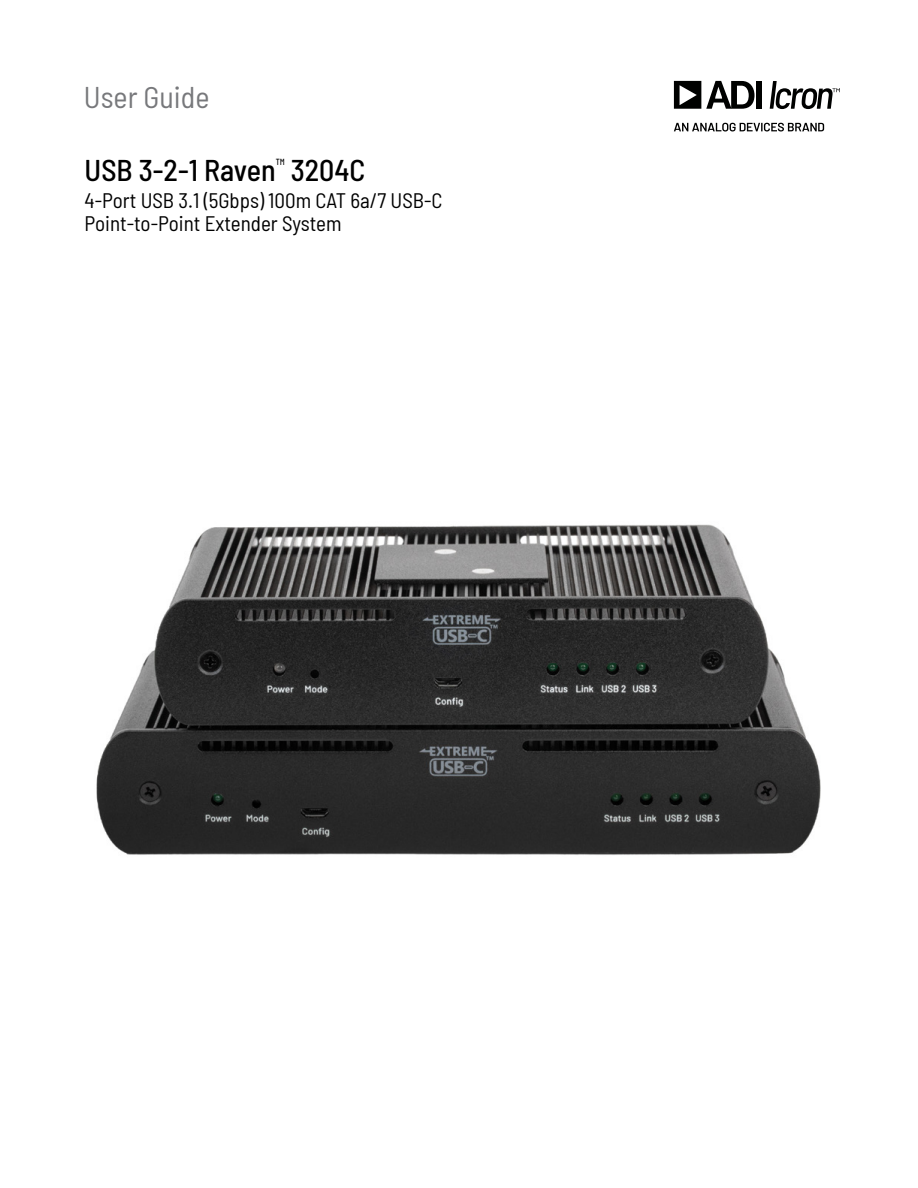
<style>
.page{position:relative;width:918px;height:1188px;background:#fff}
.page>*{position:absolute;margin:0;border:0;box-sizing:border-box;transform-origin:0 0}
.t1{font:500 semi-condensed 30px "Barlow";color:#000}
.t2{font:semi-condensed 30px "Barlow";color:#77787b}
.t3{font:semi-condensed 21px/22.5px "Barlow";color:#000}
</style>
<div class="page">
<img style="left:96px;top:524px;width:725px;height:331px">
<svg style="left:674px;top:81px;width:81px;height:28px"></svg>
<div style="left:756px;top:81px;width:6px;height:28px;background:#000100"></div>
<svg style="left:770px;top:81px;width:70px;height:28px"></svg>
<svg style="left:674px;top:123px;width:150px;height:9px"></svg>
<h1 class="t2" style="left:84px;top:76px;width:127px">User Guide</h1>
<h1 class="t1" style="left:85px;top:149px;width:282px">USB 3-2-1 Raven<sup>™</sup> 3204C</h1>
<p class="t3" style="left:85px;top:188px;width:360px">4-Port USB 3.1 (5Gbps) 100m CAT 6a/7 USB-C<br>Point-to-Point Extender System</p>
</div>
